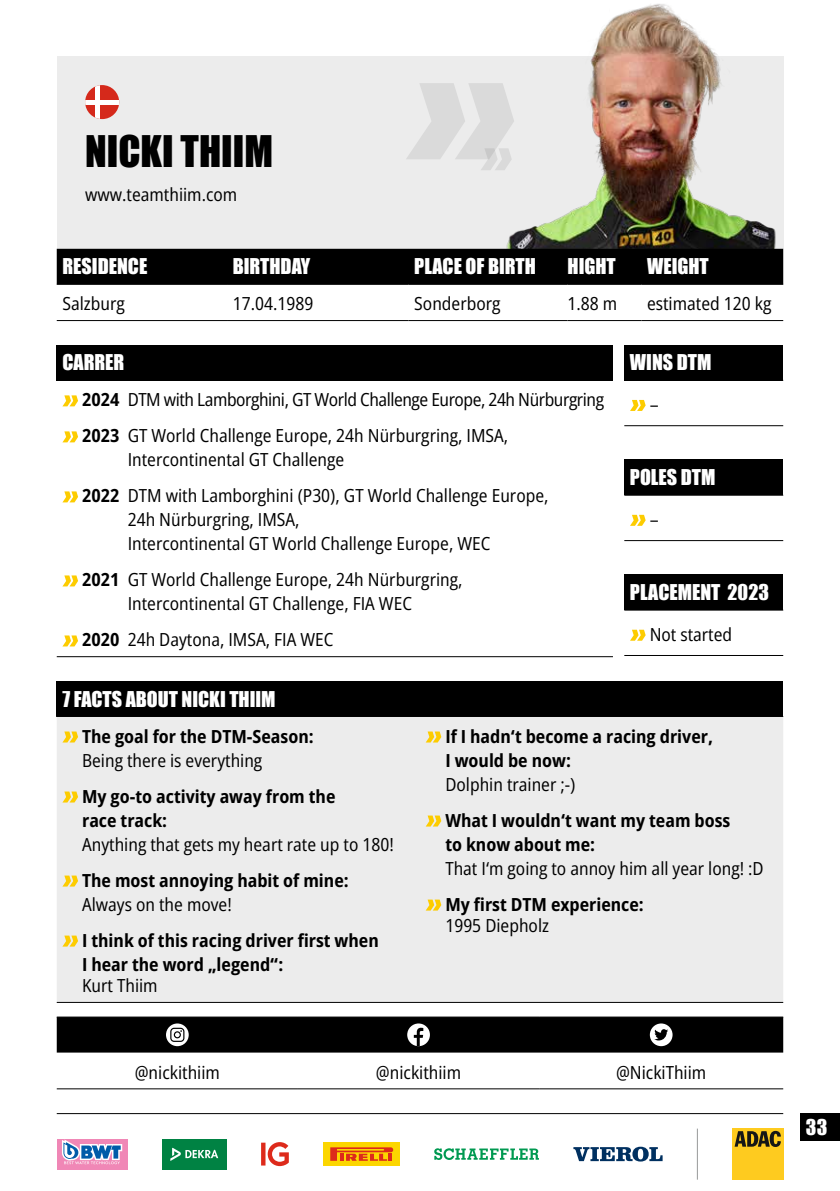
<style>
.page{position:relative;width:840px;height:1191px;background:#fff}
.page>*{position:absolute;margin:0;border:0;box-sizing:border-box;transform-origin:0 0}
.t1{font:40px "Impact";color:#000}
.t2{font:20px "Impact";color:#fff}
.t3{font:semi-condensed 18px/24px "Open Sans";color:#000}
.t4{font:700 semi-condensed 18px/24px "Open Sans";color:#000}
.t5{font:semi-condensed 18px/36px "Open Sans";letter-spacing:-.025em;color:#000}
.s1{font-weight:700}
</style>
<div class="page">
<div style="left:57px;top:57px;width:725px;height:192px;background:#ececec"></div>
<img style="left:498px;top:4px;width:284px;height:245px">
<svg style="left:406px;top:83px;width:108px;height:87px"></svg>
<div style="left:799px;top:1113px;width:40px;height:27px;background:#000"></div>
<hr style="left:57px;top:1113px;width:725px;height:1px;background:#000">
<svg style="left:434px;top:1148px;width:104px;height:12px"></svg>
<hr style="left:696px;top:1128px;width:1px;height:51px;background:#989999">
<div style="left:731px;top:1128px;width:51px;height:51px;background:#fecb1f"></div>
<svg style="left:734px;top:1130px;width:46px;height:17px"></svg>
<div style="left:57px;top:1139px;width:70px;height:30px;background:#f087b6"></div>
<svg style="left:62px;top:1139px;width:60px;height:25px"></svg>
<svg style="left:261px;top:1142px;width:28px;height:24px"></svg>
<div style="left:323px;top:1142px;width:76px;height:23px;background:#fcd600"></div>
<svg style="left:330px;top:1147px;width:63px;height:13px"></svg>
<div style="left:162px;top:1139px;width:64px;height:30px;background:#008243"></div>
<svg style="left:170px;top:1147px;width:48px;height:14px"></svg>
<svg style="left:573px;top:1146px;width:89px;height:15px"></svg>
<div style="left:85px;top:85px;width:34px;height:34px;background:#d5291b;border-radius:17px"></div>
<div style="left:95px;top:85px;width:5px;height:34px;background:#fff"></div>
<hr style="left:85px;top:100px;width:34px;height:4px;background:#fff">
<div style="left:57px;top:249px;width:725px;height:35px;background:#000"></div>
<hr style="left:57px;top:284px;width:170px;height:1px;background:#000">
<hr style="left:227px;top:284px;width:181px;height:1px;background:#000">
<hr style="left:408px;top:284px;width:159px;height:1px;background:#000">
<hr style="left:567px;top:284px;width:74px;height:1px;background:#000">
<hr style="left:641px;top:284px;width:141px;height:1px;background:#000">
<hr style="left:57px;top:320px;width:170px;height:1px;background:#000">
<hr style="left:227px;top:320px;width:181px;height:1px;background:#000">
<hr style="left:408px;top:320px;width:159px;height:1px;background:#000">
<hr style="left:567px;top:320px;width:74px;height:1px;background:#000">
<hr style="left:641px;top:320px;width:141px;height:1px;background:#000">
<div style="left:57px;top:681px;width:725px;height:35px;background:#000"></div>
<div style="left:57px;top:717px;width:725px;height:285px;background:#ececec"></div>
<hr style="left:57px;top:716px;width:363px;height:1px;background:#000">
<hr style="left:420px;top:716px;width:362px;height:1px;background:#000">
<hr style="left:57px;top:1002px;width:363px;height:1px;background:#000">
<hr style="left:420px;top:1002px;width:362px;height:1px;background:#000">
<svg style="left:62px;top:731px;width:16px;height:11px"></svg>
<svg style="left:62px;top:791px;width:16px;height:11px"></svg>
<svg style="left:62px;top:875px;width:16px;height:11px"></svg>
<svg style="left:62px;top:935px;width:16px;height:11px"></svg>
<svg style="left:425px;top:731px;width:16px;height:11px"></svg>
<svg style="left:425px;top:815px;width:16px;height:11px"></svg>
<svg style="left:425px;top:899px;width:16px;height:11px"></svg>
<hr style="left:57px;top:1088px;width:241px;height:1px;background:#000">
<hr style="left:298px;top:1088px;width:241px;height:1px;background:#000">
<hr style="left:539px;top:1088px;width:243px;height:1px;background:#000">
<hr style="left:57px;top:1016px;width:241px;height:1px;background:#000">
<hr style="left:298px;top:1016px;width:241px;height:1px;background:#000">
<hr style="left:539px;top:1016px;width:243px;height:1px;background:#000">
<div style="left:57px;top:1017px;width:725px;height:35px;background:#000"></div>
<div style="left:57px;top:345px;width:555px;height:35px;background:#000"></div>
<hr style="left:57px;top:380px;width:555px;height:1px;background:#000">
<hr style="left:57px;top:656px;width:555px;height:1px;background:#000">
<svg style="left:62px;top:395px;width:16px;height:11px"></svg>
<svg style="left:62px;top:431px;width:16px;height:11px"></svg>
<svg style="left:62px;top:491px;width:16px;height:11px"></svg>
<svg style="left:62px;top:575px;width:16px;height:11px"></svg>
<svg style="left:62px;top:635px;width:16px;height:11px"></svg>
<div style="left:624px;top:345px;width:158px;height:35px;background:#000"></div>
<hr style="left:624px;top:380px;width:158px;height:1px;background:#000">
<hr style="left:624px;top:425px;width:158px;height:1px;background:#000">
<svg style="left:630px;top:400px;width:15px;height:11px"></svg>
<div style="left:624px;top:460px;width:158px;height:35px;background:#000"></div>
<hr style="left:624px;top:495px;width:158px;height:1px;background:#000">
<hr style="left:624px;top:540px;width:158px;height:1px;background:#000">
<svg style="left:630px;top:515px;width:15px;height:11px"></svg>
<div style="left:624px;top:574px;width:158px;height:36px;background:#000"></div>
<hr style="left:624px;top:610px;width:158px;height:1px;background:#000">
<hr style="left:624px;top:655px;width:158px;height:1px;background:#000">
<svg style="left:630px;top:629px;width:15px;height:11px"></svg>
<h1 class="t1" style="left:85px;top:120px;width:189px">NICKI THIIM</h1>
<p class="t3" style="left:85px;top:182px;width:153px">www.teamthiim.com</p>
<p class="t2" style="left:62px;top:251px;width:86px">RESIDENCE</p>
<p class="t2" style="left:232px;top:251px;width:79px">BIRTHDAY</p>
<p class="t2" style="left:414px;top:251px;width:123px">PLACE OF BIRTH</p>
<p class="t2" style="left:567px;top:251px;width:50px">HIGHT</p>
<p class="t2" style="left:646px;top:251px;width:63px">WEIGHT</p>
<p class="t3" style="left:62px;top:291px;width:64px">Salzburg</p>
<p class="t3" style="left:232px;top:291px;width:82px">17.04.1989</p>
<p class="t3" style="left:414px;top:291px;width:88px">Sonderborg</p>
<p class="t3" style="left:567px;top:291px;width:51px">1.88 m</p>
<p class="t3" style="left:646px;top:291px;width:126px">estimated 120 kg</p>
<p class="t2" style="left:62px;top:347px;width:63px">CARRER</p>
<p class="t5" style="left:82px;top:381px;width:523px"><span class="s1">2024</span> DTM with Lamborghini, GT World Challenge Europe, 24h Nürburgring<br><span class="s1">2023</span> GT World Challenge Europe, 24h Nürburgring, IMSA,</p>
<p class="t3" style="left:82px;top:441px;width:467px;line-height:36px;text-indent:46px">Intercontinental GT Challenge<br><span class="s1">2022</span> DTM with Lamborghini (P30), GT World Challenge Europe,</p>
<p class="t3" style="left:128px;top:507px;width:364px">24h Nürburgring, IMSA,<br>Intercontinental GT World Challenge Europe, WEC</p>
<p class="t3" style="left:82px;top:567px;width:381px;text-align:center"><span class="s1">2021</span> GT World Challenge Europe, 24h Nürburgring,<br>Intercontinental GT Challenge, FIA WEC</p>
<p class="t3" style="left:82px;top:627px;width:253px"><span class="s1">2020</span> 24h Daytona, IMSA, FIA WEC</p>
<p class="t2" style="left:629px;top:347px;width:83px">WINS DTM</p>
<p class="t3" style="left:649px;top:392px;width:10px">–</p>
<p class="t2" style="left:629px;top:462px;width:87px">POLES DTM</p>
<p class="t3" style="left:649px;top:507px;width:10px">–</p>
<p class="t2" style="left:629px;top:577px;width:140px">PLACEMENT 2023</p>
<p class="t3" style="left:649px;top:622px;width:84px">Not started</p>
<p class="t2" style="left:62px;top:683px;width:214px">7 FACTS ABOUT NICKI THIIM</p>
<p class="t4" style="left:82px;top:723px;width:233px">The goal for the DTM-Season:</p>
<p class="t3" style="left:82px;top:747px;width:182px">Being there is everything</p>
<p class="t4" style="left:82px;top:783px;width:255px">My go-to activity away from the race track:</p>
<p class="t3" style="left:82px;top:831px;width:313px">Anything that gets my heart rate up to 180!</p>
<p class="t4" style="left:82px;top:867px;width:268px">The most annoying habit of mine:</p>
<p class="t3" style="left:82px;top:891px;width:151px">Always on the move!</p>
<p class="t4" style="left:82px;top:927px;width:298px">I think of this racing driver first when<br>I hear the word „legend“:</p>
<p class="t3" style="left:82px;top:973px;width:77px">Kurt Thiim</p>
<p class="t4" style="left:445px;top:723px;width:269px">If I hadn‘t become a racing driver,<br>I would be now:</p>
<p class="t3" style="left:445px;top:771px;width:131px">Dolphin trainer ;-)</p>
<p class="t4" style="left:445px;top:807px;width:286px">What I wouldn‘t want my team boss to know about me:</p>
<p class="t3" style="left:445px;top:855px;width:320px">That I‘m going to annoy him all year long! :D</p>
<p class="t4" style="left:445px;top:891px;width:200px">My first DTM experience:</p>
<p class="t3" style="left:445px;top:913px;width:105px">1995 Diepholz</p>
<p class="t3" style="left:135px;top:1059px;width:87px">@nickithiim</p>
<p class="t3" style="left:376px;top:1059px;width:87px">@nickithiim</p>
<p class="t3" style="left:615px;top:1059px;width:92px">@NickiThiim</p>
<p class="t2" style="left:805px;top:1111px;width:23px">33</p>
</div>
